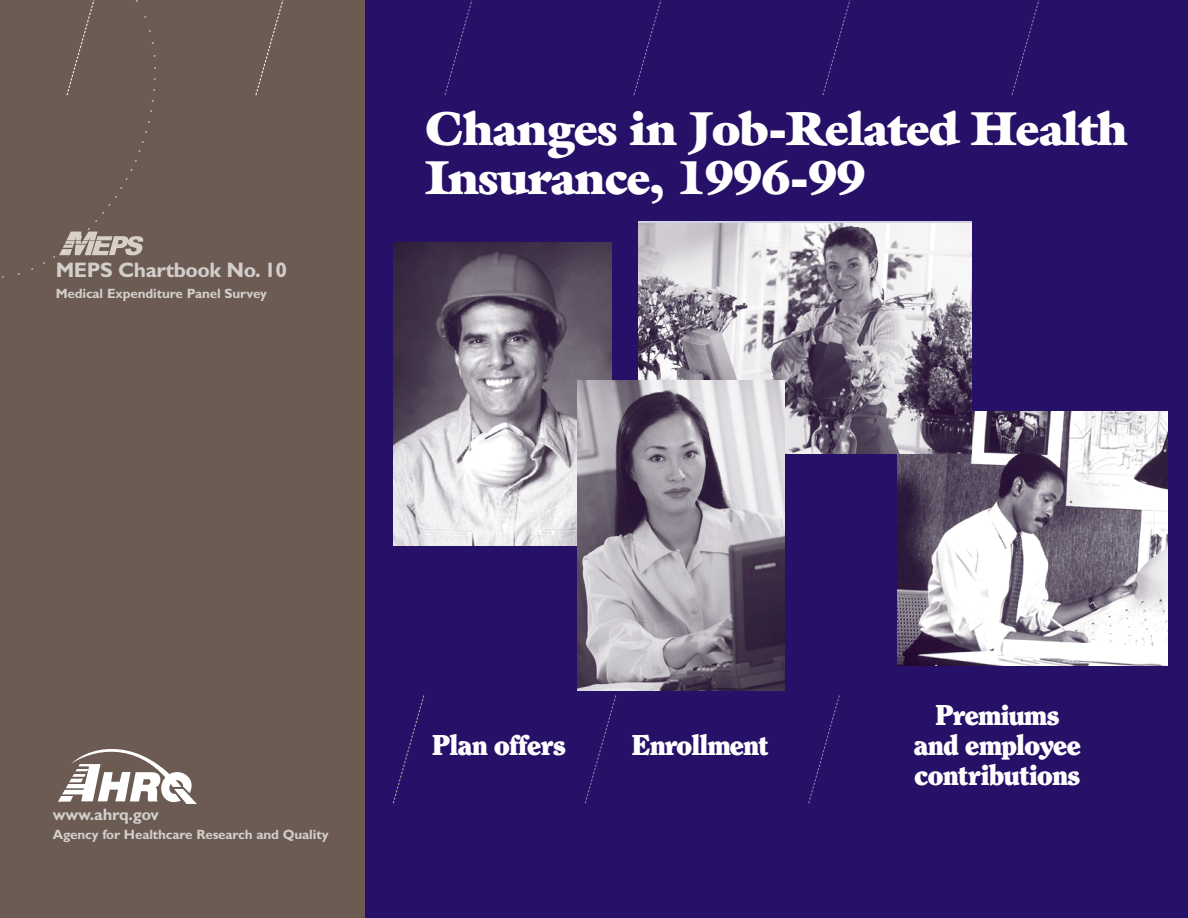
<style>
.page{position:relative;width:1188px;height:918px;background:#fff}
.page>*{position:absolute;margin:0;border:0;box-sizing:border-box;transform-origin:0 0}
.t1{font:900 48px/48.2px "Galliard";letter-spacing:-.025em;color:#fff}
.t2{font:30px/30px "Clearface Black DTC";letter-spacing:-.035em;color:#fff}
.t3{font:700 21px "Gill Sans";letter-spacing:-.02em;color:#d3cecb}
.t4{font:700 16.5px "Gill Sans";letter-spacing:-.01em;color:#d3cecb}
.t5{font:700 13.5px "Gill Sans";letter-spacing:-.01em;color:#d3cecb}
</style>
<div class="page">
<div style="left:0;top:0;width:365px;height:918px;background:#6b5b53"></div>
<div style="left:365px;top:0;width:823px;height:918px;background:#271068"></div>
<svg style="left:585px;top:695px;width:32px;height:109px"></svg>
<svg style="left:808px;top:695px;width:32px;height:109px"></svg>
<svg style="left:393px;top:695px;width:32px;height:109px"></svg>
<svg style="left:58px;top:749px;width:139px;height:55px"></svg>
<svg style="left:66px;top:0;width:29px;height:96px"></svg>
<svg style="left:255px;top:0;width:29px;height:96px"></svg>
<svg style="left:444px;top:0;width:29px;height:96px"></svg>
<svg style="left:633px;top:0;width:29px;height:96px"></svg>
<svg style="left:822px;top:0;width:29px;height:96px"></svg>
<svg style="left:1011px;top:0;width:29px;height:96px"></svg>
<img style="left:898px;top:412px;width:269px;height:253px">
<img style="left:639px;top:224px;width:333px;height:230px">
<img style="left:394px;top:242px;width:217px;height:303px">
<img style="left:577px;top:381px;width:208px;height:309px">
<svg style="left:59px;top:231px;width:85px;height:25px"></svg>
<h3 class="t3" style="left:56px;top:263px;width:233px">MEPS Chartbook No. 10</h3>
<p class="t5" style="left:56px;top:289px;width:213px">Medical Expenditure Panel Survey</p>
<h1 class="t1" style="left:425px;top:111px;width:704px">Changes in Job-Related Health<br>Insurance, 1996-99</h1>
<p class="t4" style="left:53px;top:808px;width:108px">www.ahrq.gov</p>
<p class="t5" style="left:53px;top:830px;width:277px">Agency for Healthcare Research and Quality</p>
<h2 class="t2" style="left:935px;top:703px;width:126px">Premiums</h2>
<h2 class="t2" style="left:432px;top:733px;width:136px">Plan offers</h2>
<h2 class="t2" style="left:631px;top:733px;width:139px">Enrollment</h2>
<h2 class="t2" style="left:914px;top:733px;width:169px">and employee contributions</h2>
</div>
